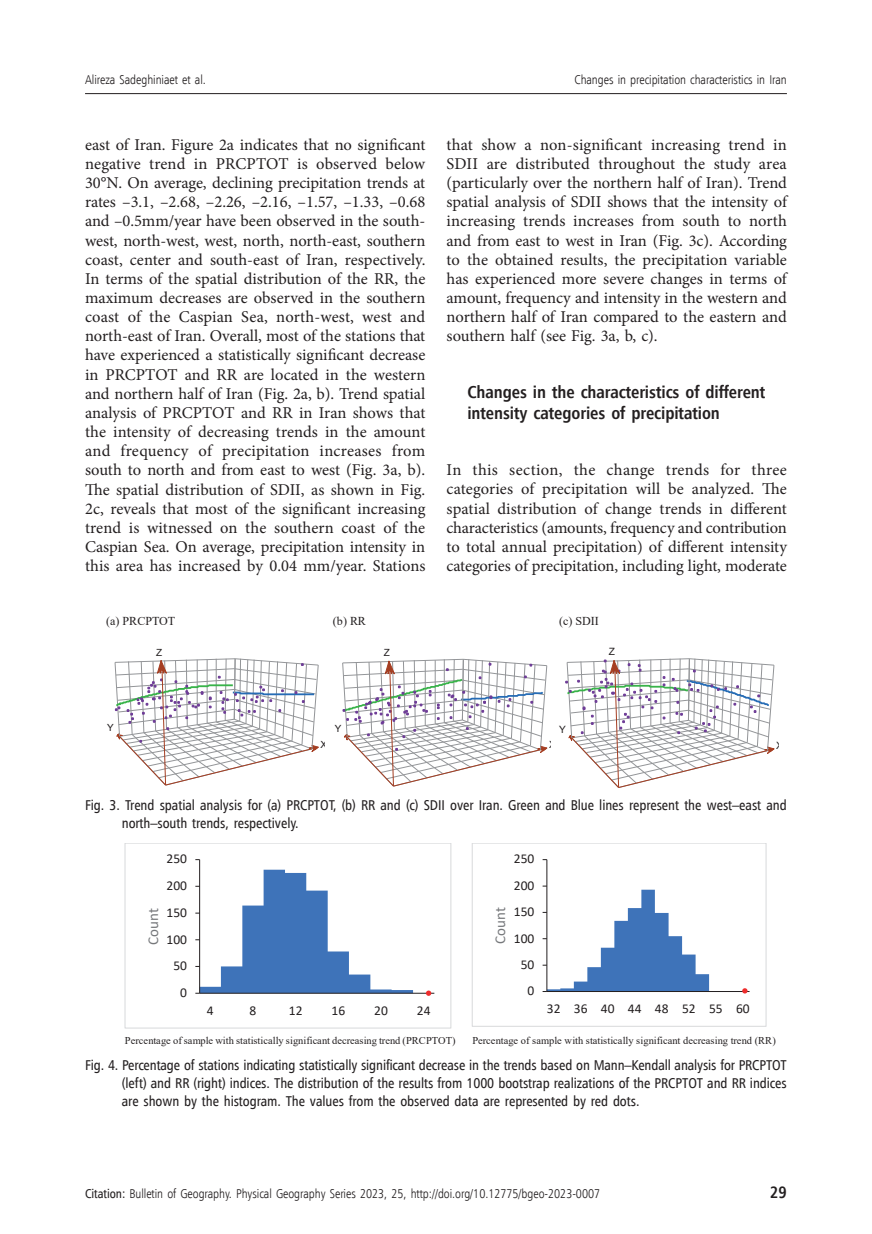
<style>
.page{position:relative;width:872px;height:1234px;background:#fff}
.page>*{position:absolute;margin:0;border:0;box-sizing:border-box;transform-origin:0 0}
.t1{font:28.95px "Arial";letter-spacing:-.005em;color:#231f20}
.t2{font:28.5px "Arial";letter-spacing:-.005em;color:#231f20}
.t3{font:28.35px "Arial";color:#231f20}
.t4{font:700 17.25px/21.5px "Humnst 777 Cn EU";letter-spacing:-.005em;color:#231f20}
.t5{font:16.5px/19.2px "Minion Pro";letter-spacing:-.01em;color:#231f20;text-align:justify}
.t6{font:700 16.5px "Humnst 777 Cn EU";color:#231f20}
.t7{font:15px "Calibri";color:#76787b}
.t8{font:14.25px/17.7px "Humnst 777 Cn EU";letter-spacing:-.005em;color:#231f20}
.t9{font:13.5px "Calibri";color:#231f20}
.t10{font:12.75px "Humnst 777 Lt Cn EU";letter-spacing:-.005em;color:#231f20}
.t11{font:12px "Times New Roman";letter-spacing:-.005em;color:#231f20}
.t12{font:10.5px "Times New Roman";color:#231f20}
.t13{font:10.05px "Arial";color:#231f20}
.t14{font:9.9px "Arial";color:#231f20}
.s1{font-family:"Humnst 777 Cn EU"}
</style>
<div class="page">
<hr style="left:85px;top:93px;width:702px;height:1px;background:#231f20">
<svg style="left:114px;top:658px;width:205px;height:128px"></svg>
<svg style="left:342px;top:658px;width:206px;height:129px"></svg>
<svg style="left:565px;top:658px;width:210px;height:130px"></svg>
<hr style="left:199px;top:859px;width:1px;height:133px;background:#231f20">
<svg style="left:195px;top:869px;width:218px;height:124px"></svg>
<hr style="left:200px;top:992px;width:234px;height:1px;background:#231f20">
<div style="left:124px;top:842px;width:327px;height:186px;border:1px solid #dcdddf"></div>
<hr style="left:546px;top:859px;width:1px;height:132px;background:#231f20">
<svg style="left:542px;top:885px;width:167px;height:106px"></svg>
<hr style="left:547px;top:990px;width:202px;height:1px;background:#231f20">
<div style="left:472px;top:842px;width:294px;height:184px;border:1px solid #dcdddf"></div>
<svg style="left:742px;top:988px;width:5px;height:5px"></svg>
<svg style="left:426px;top:990px;width:5px;height:5px"></svg>
<p class="t10" style="left:85px;top:71px;width:122px">Alireza Sadeghiniaet et al.</p>
<p class="t10" style="left:574px;top:71px;width:214px">Changes in precipitation characteristics in Iran</p>
<p class="t5" style="left:85px;top:135px;width:342px">east of Iran. Figure 2a indicates that no significant negative trend in PRCPTOT is observed below 30°N. On average, declining precipitation trends at rates –3.1, –2.68, –2.26, –2.16, –1.57, –1.33, –0.68 and –0.5mm/year have been observed in the south&shy;west, north-west, west, north, north-east, southern coast, center and south-east of Iran, respectively.<br>In terms of the spatial distribution of the RR, the maximum decreases are observed in the southern coast of the Caspian Sea, north-west, west and north-east of Iran. Overall, most of the stations that have experienced a statistically significant decrease in PRCPTOT and RR are located in the western and northern half of Iran (Fig. 2a, b). Trend spatial analysis of PRCPTOT and RR in Iran shows that the intensity of decreasing trends in the amount and frequency of precipitation increases from south to north and from east to west (Fig. 3a, b).<br>The spatial distribution of SDII, as shown in Fig.<br>2c, reveals that most of the significant increasing trend is witnessed on the southern coast of the Caspian Sea. On average, precipitation intensity in this area has increased by 0.04 mm/year. Stations</p>
<p class="t5" style="left:446px;top:135px;width:342px">that show a non-significant increasing trend in SDII are distributed throughout the study area (particularly over the northern half of Iran). Trend spatial analysis of SDII shows that the intensity of increasing trends increases from south to north and from east to west in Iran (Fig. 3c). According to the obtained results, the precipitation variable has experienced more severe changes in terms of amount, frequency and intensity in the western and northern half of Iran compared to the eastern and southern half (see Fig. 3a, b, c).</p>
<p class="t4" style="left:467px;top:381px;width:299px">Changes in the characteristics of different intensity categories of precipitation</p>
<p class="t5" style="left:446px;top:460px;width:342px">In this section, the change trends for three categories of precipitation will be analyzed. The spatial distribution of change trends in different characteristics (amounts, frequency and contribution to total annual precipitation) of different intensity categories of precipitation, including light, moderate</p>
<h1 class="t1" style="left:567px;top:538px;width:191px">Trend Analysis</h1>
<h3 class="t3" style="left:115px;top:540px;width:188px">Trend Analysis</h3>
<h2 class="t2" style="left:342px;top:540px;width:188px">Trend Analysis</h2>
<p class="t11" style="left:106px;top:612px;width:71px">(a) PRCPTOT</p>
<p class="t11" style="left:333px;top:612px;width:35px">(b) RR</p>
<p class="t11" style="left:559px;top:612px;width:41px">(c) SDII</p>
<p class="t14" style="left:156px;top:645px;width:8px">Z</p>
<p class="t14" style="left:384px;top:645px;width:8px">Z</p>
<p class="t13" style="left:609px;top:645px;width:8px">Z</p>
<p class="t14" style="left:107px;top:720px;width:8px">Y</p>
<p class="t14" style="left:335px;top:721px;width:8px">Y</p>
<p class="t14" style="left:320px;top:737px;width:8px">X</p>
<p class="t13" style="left:559px;top:722px;width:8px">Y</p>
<p class="t14" style="left:549px;top:738px;width:8px">X</p>
<p class="t13" style="left:776px;top:738px;width:8px">X</p>
<p class="t8" style="left:122px;top:796px;width:666px;text-indent:-37px">Fig. 3. Trend spatial analysis for (a) PRCPTOT, (b) RR and (c) SDII over Iran. Green and Blue lines represent the west–east and north–south trends, respectively.</p>
<p class="t7" style="left:143px;top:944px;width:38px;rotate:-90deg">Count</p>
<p class="t9" style="left:167px;top:849px;width:22px">250</p>
<p class="t9" style="left:167px;top:876px;width:22px">200</p>
<p class="t9" style="left:167px;top:902px;width:22px">150</p>
<p class="t9" style="left:167px;top:929px;width:22px">100</p>
<p class="t9" style="left:173px;top:956px;width:15px">50</p>
<p class="t9" style="left:180px;top:982px;width:8px">0</p>
<p class="t9" style="left:207px;top:1000px;width:8px">4</p>
<p class="t9" style="left:250px;top:1000px;width:8px">8</p>
<p class="t9" style="left:289px;top:1000px;width:15px">12</p>
<p class="t9" style="left:331px;top:1000px;width:15px">16</p>
<p class="t9" style="left:374px;top:1000px;width:15px">20</p>
<p class="t9" style="left:417px;top:1000px;width:15px">24</p>
<p class="t7" style="left:490px;top:943px;width:38px;rotate:-90deg">Count</p>
<p class="t9" style="left:514px;top:849px;width:22px">250</p>
<p class="t9" style="left:514px;top:875px;width:22px">200</p>
<p class="t9" style="left:514px;top:902px;width:22px">150</p>
<p class="t9" style="left:514px;top:928px;width:22px">100</p>
<p class="t9" style="left:521px;top:954px;width:15px">50</p>
<p class="t9" style="left:527px;top:981px;width:8px">0</p>
<p class="t9" style="left:547px;top:998px;width:204px">32 36 40 44 48 52 55 60</p>
<p class="t12" style="left:125px;top:1032px;width:332px">Percentage of sample with statistically significant decreasing trend (PRCPTOT)</p>
<p class="t12" style="left:472px;top:1032px;width:305px">Percentage of sample with statistically significant decreasing trend (RR)</p>
<p class="t8" style="left:122px;top:1056px;width:666px;text-align:justify;text-indent:-37px">Fig. 4. Percentage of stations indicating statistically significant decrease in the trends based on Mann–Kendall analysis for PRCPTOT (left) and RR (right) indices. The distribution of the results from 1000 bootstrap realizations of the PRCPTOT and RR indices are shown by the histogram. The values from the observed data are represented by red dots.</p>
<p class="t10" style="left:85px;top:1185px;width:516px"><span class="s1">Citation:</span> Bulletin of Geography. Physical Geography Series 2023, 25, http://doi.org/10.12775/bgeo-2023-0007</p>
<p class="t6" style="left:770px;top:1181px;width:18px">29</p>
</div>
